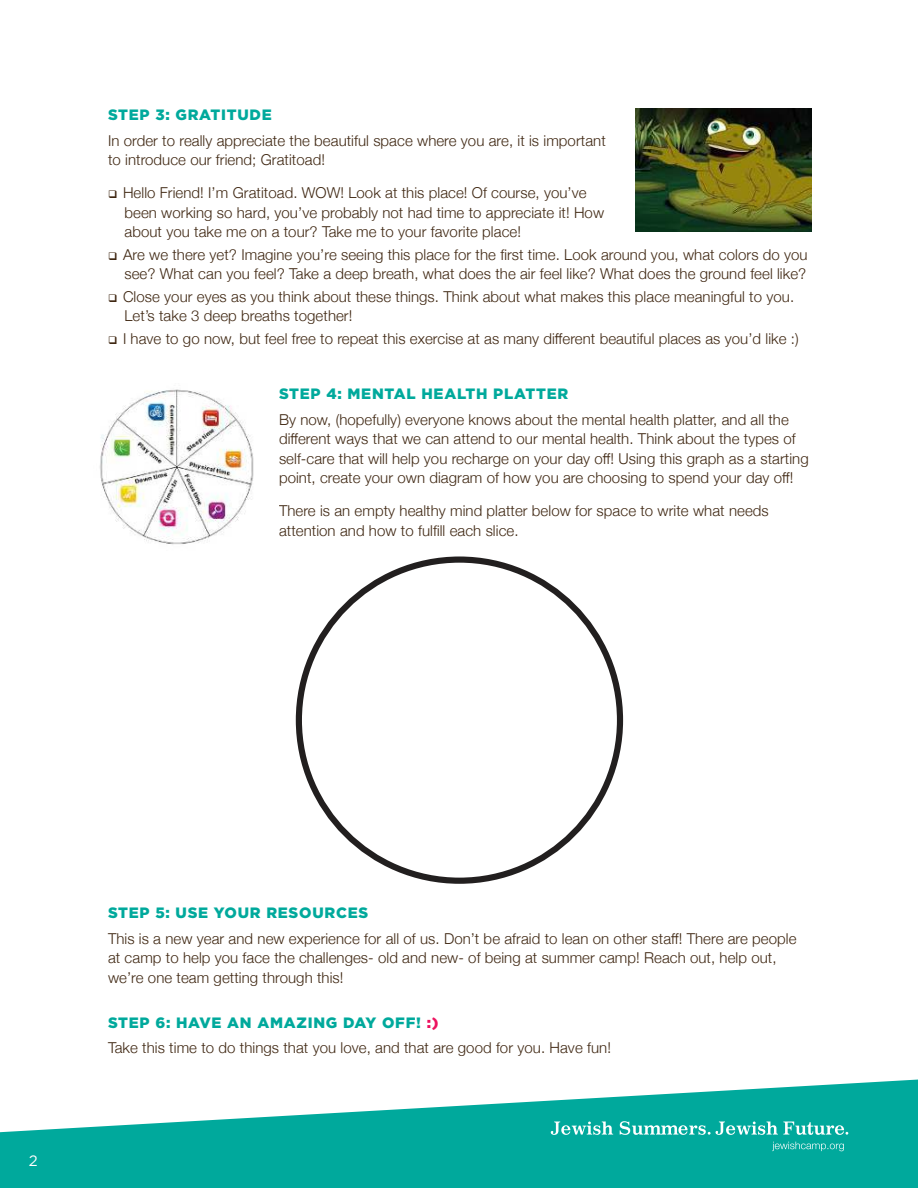
<style>
.page{position:relative;width:918px;height:1188px;background:#fff}
.page>*{position:absolute;margin:0;border:0;box-sizing:border-box;transform-origin:0 0}
.t1{font:300 15px/19.5px "Helvetica Neue";letter-spacing:.005em;color:#3f2712}
.t2{font:900 15px "Gotham";letter-spacing:.05em;color:#00a99c}
.t3{font:15px "Gotham";color:#fff}
.s1{color:#ed125f}
</style>
<div class="page">
<svg style="left:0;top:1080px;width:918px;height:108px;fill:#00a99c"></svg>
<svg style="left:551px;top:1121px;width:297px;height:14px;background:#4dc2b9"></svg>
<svg style="left:772px;top:1142px;width:72px;height:9px"></svg>
<img style="left:636px;top:108px;width:176px;height:123px">
<img style="left:100px;top:389px;width:154px;height:156px">
<p class="t2" style="left:108px;top:108px;width:165px">STEP 3: GRATITUDE</p>
<p class="t1" style="left:108px;top:129px;width:499px">In order to really appreciate the beautiful space where you are, it is important to introduce our friend; Gratitoad!</p>
<p class="t1" style="left:123px;top:182px;width:483px">Hello Friend! I’m Gratitoad. WOW! Look at this place! Of course, you’ve been working so hard, you’ve probably not had time to appreciate it! How about you take me on a tour? Take me to your favorite place!</p>
<p class="t1" style="left:123px;top:243px;width:686px">Are we there yet? Imagine you’re seeing this place for the first time. Look around you, what colors do you see? What can you feel? Take a deep breath, what does the air feel like? What does the ground feel like?</p>
<p class="t1" style="left:123px;top:285px;width:673px">Close your eyes as you think about these things. Think about what makes this place meaningful to you.<br>Let’s take 3 deep breaths together!</p>
<p class="t1" style="left:123px;top:327px;width:677px">I have to go now, but feel free to repeat this exercise at as many different beautiful places as you’d like :)</p>
<p class="t2" style="left:279px;top:387px;width:291px">STEP 4: MENTAL HEALTH PLATTER</p>
<p class="t1" style="left:279px;top:408px;width:531px">By now, (hopefully) everyone knows about the mental health platter, and all the different ways that we can attend to our mental health. Think about the types of self-care that will help you recharge on your day off! Using this graph as a starting point, create your own diagram of how you are choosing to spend your day off!</p>
<p class="t1" style="left:279px;top:500px;width:491px">There is an empty healthy mind platter below for space to write what needs attention and how to fulfill each slice.</p>
<p class="t3" style="left:29px;top:1153px;width:10px">2</p>
<p class="t2" style="left:108px;top:906px;width:262px">STEP 5: USE YOUR RESOURCES</p>
<p class="t1" style="left:108px;top:927px;width:690px">This is a new year and new experience for all of us. Don’t be afraid to lean on other staff! There are people at camp to help you face the challenges- old and new- of being at summer camp! Reach out, help out, we’re one team getting through this!</p>
<p class="t2" style="left:108px;top:1015px;width:332px">STEP 6: HAVE AN AMAZING DAY OFF! <span class="s1">:)</span></p>
<p class="t1" style="left:108px;top:1037px;width:504px">Take this time to do things that you love, and that are good for you. Have fun!</p>
</div>
